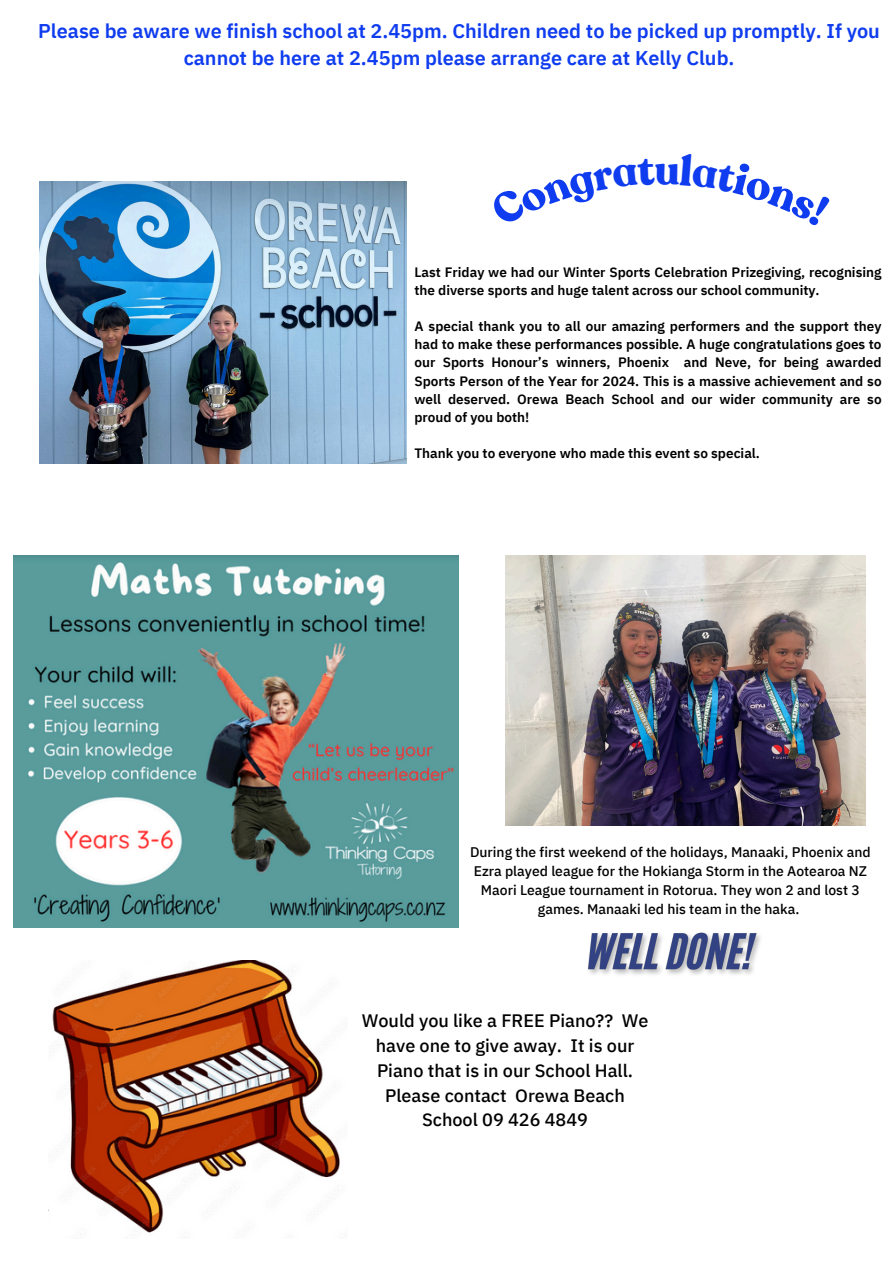
<style>
.page{position:relative;width:894px;height:1264px;background:#fff}
.page>*{position:absolute;margin:0;border:0;box-sizing:border-box;transform-origin:0 0}
.t1{font:600 19.8px/27px "IBM Plex Sans Thai";color:#0f3cef;text-align:center}
.t2{font:500 18px/24.8px "IBM Plex Sans Thai";color:#000;text-align:center}
.t3{font:500 13.95px/19.2px "IBM Plex Sans Thai";color:#000;text-align:center}
.t4{font:600 13.5px/18.1px "IBM Plex Sans Thai";color:#000}
</style>
<div class="page">
<img style="left:40px;top:181px;width:366px;height:282px">
<img style="left:505px;top:555px;width:360px;height:270px">
<img style="left:14px;top:555px;width:444px;height:372px">
<img style="left:52px;top:960px;width:288px;height:273px">
<img style="left:587px;top:932px;width:174px;height:43px">
<h1 class="t1" style="left:38px;top:18px;width:843px">Please be aware we finish school at 2.45pm. Children need to be picked up promptly. If you cannot be here at 2.45pm please arrange care at Kelly Club.</h1>
<p class="t4" style="left:414px;top:263px;width:468px">Last Friday we had our Winter Sports Celebration Prizegiving, recognising the diverse sports and huge talent across our school community.</p>
<p class="t4" style="left:414px;top:317px;width:468px;text-align:justify">A special thank you to all our amazing performers and the support they had to make these performances possible. A huge congratulations goes to our Sports Honour’s winners, Phoenix and Neve, for being awarded Sports Person of the Year for 2024. This is a massive achievement and so well deserved. Orewa Beach School and our wider community are so proud of you both!</p>
<p class="t4" style="left:414px;top:444px;width:347px">Thank you to everyone who made this event so special.</p>
<p class="t3" style="left:470px;top:842px;width:402px">During the first weekend of the holidays, Manaaki, Phoenix and Ezra played league for the Hokianga Storm in the Aotearoa NZ Maori League tournament in Rotorua. They won 2 and lost 3 games. Manaaki led his team in the haka.</p>
<h2 class="t2" style="left:361px;top:1008px;width:288px">Would you like a FREE Piano?? We have one to give away. It is our<br>Piano that is in our School Hall.<br>Please contact Orewa Beach<br>School 09 426 4849</h2>
</div>
